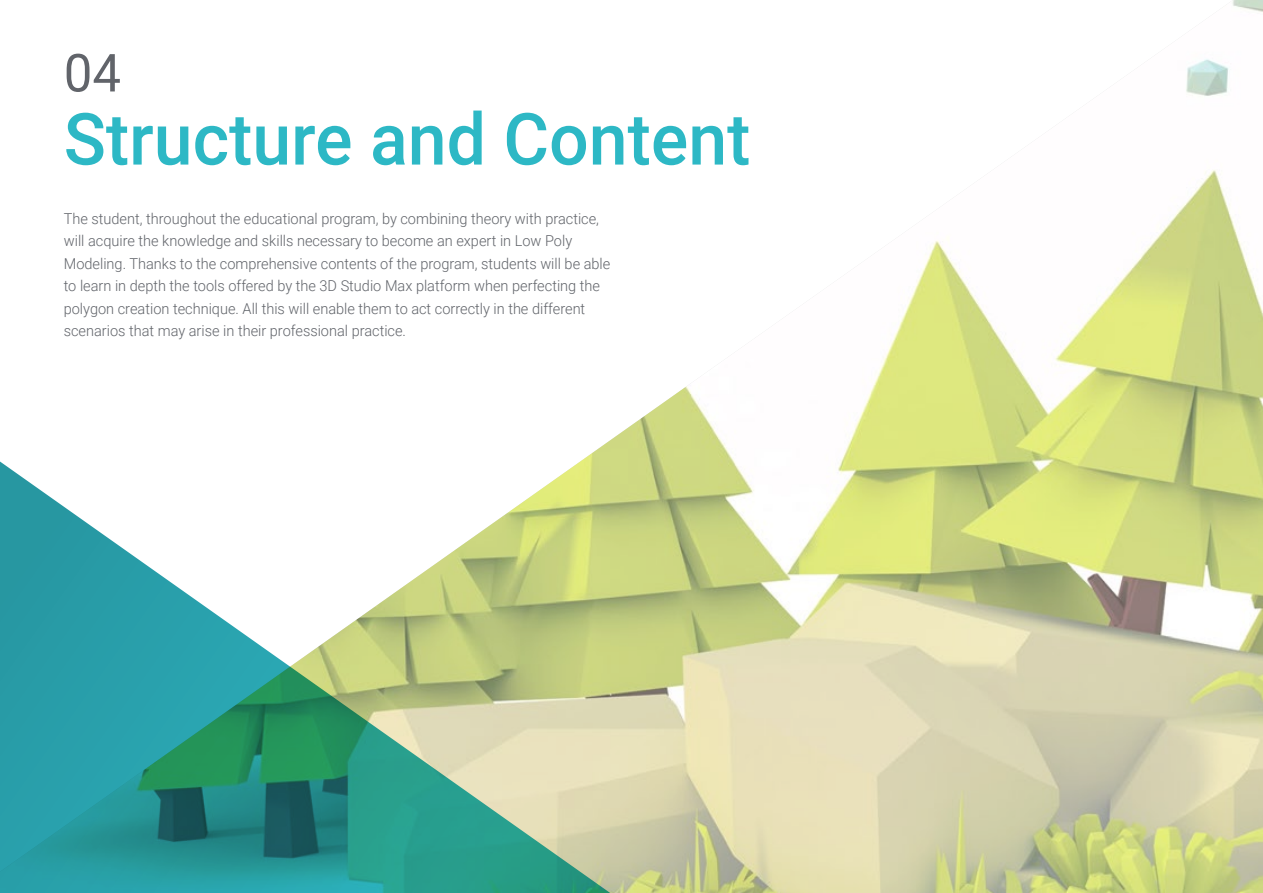
<style>
.page{position:relative;width:1263px;height:893px;background:#fff}
.page>*{position:absolute;margin:0;border:0;box-sizing:border-box;transform-origin:0 0}
.t1{font:500 72px "Roboto";color:#2db8c5}
.t2{font:52.5px "Roboto";color:#61646a}
.t3{font:300 15px/22.5px "Roboto";color:#61646a}
</style>
<div class="page">
<img style="left:602px;top:0;width:661px;height:893px">
<svg style="left:0;top:446px;width:640px;height:447px"></svg>
<h2 class="t2" style="left:64px;top:36px;width:59px">04</h2>
<h1 class="t1" style="left:64px;top:89px;width:688px">Structure and Content</h1>
<p class="t3" style="left:64px;top:207px;width:548px">The student, throughout the educational program, by combining theory with practice, will acquire the knowledge and skills necessary to become an expert in Low Poly Modeling. Thanks to the comprehensive contents of the program, students will be able to learn in depth the tools offered by the 3D Studio Max platform when perfecting the polygon creation technique. All this will enable them to act correctly in the different scenarios that may arise in their professional practice.</p>
</div>
